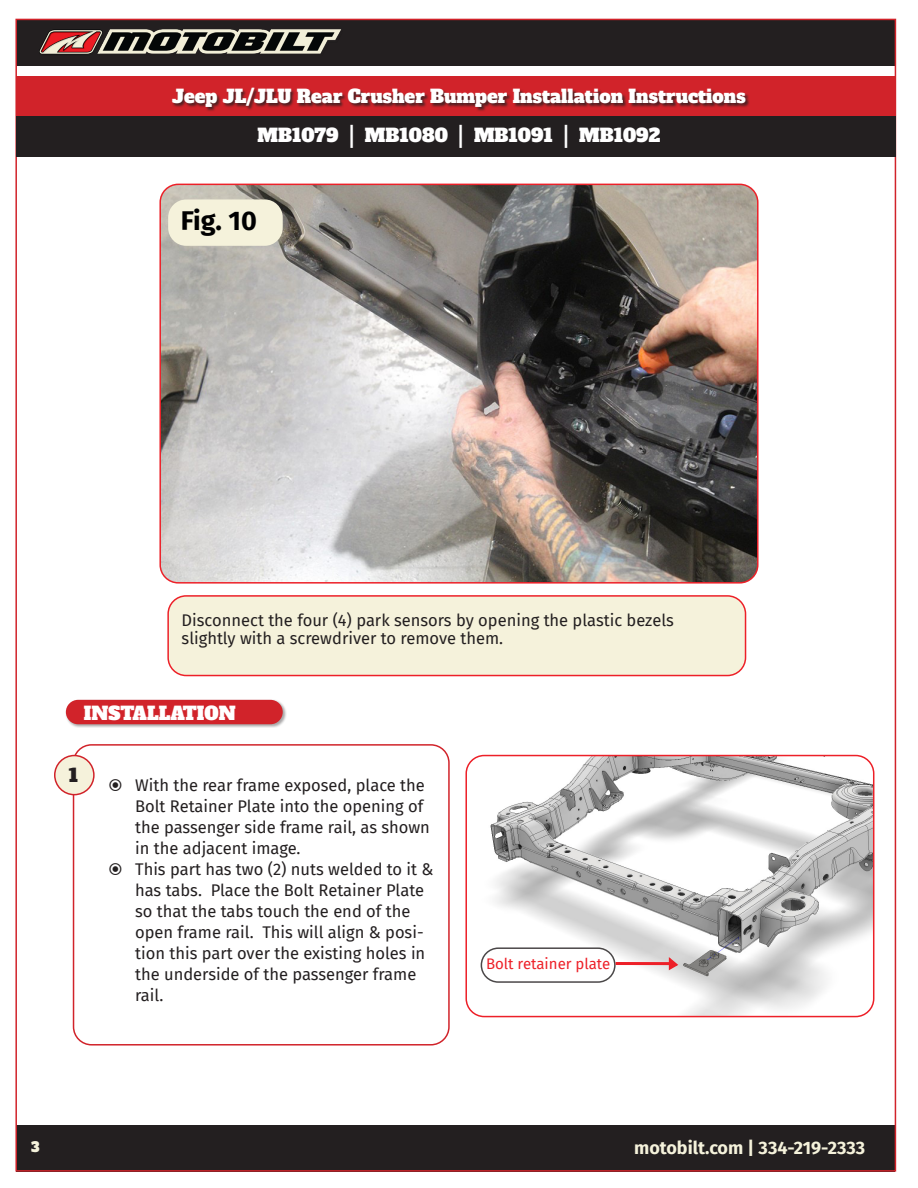
<style>
.page{position:relative;width:918px;height:1188px;background:#fff}
.page>*{position:absolute;margin:0;border:0;box-sizing:border-box;transform-origin:0 0}
.t1{font:700 27px "Fira Sans";color:#000}
.t2{font:18px "Alfa Slab One";color:#fff}
.t3{font:700 18px "Fira Sans";color:#f5f2db}
.t4{font:18px "Alfa Slab One";color:#231f20}
.t5{font:16.5px/21px "Fira Sans";color:#231f20}
.t6{font:15px "Fira Sans";color:#ed2028}
.t7{font:13.5px "Alfa Slab One";color:#f5f2db}
</style>
<div class="page">
<div style="left:16px;top:19px;width:880px;height:47px;background:#231f20"></div>
<div style="left:16px;top:1125px;width:879px;height:46px;background:#231f20"></div>
<img style="left:40px;top:29px;width:301px;height:25px">
<div style="left:16px;top:76px;width:880px;height:40px;background:#d1232a"></div>
<div style="left:172px;top:88px;width:578px;height:23px;background:#231f20;opacity:.75"></div>
<div style="left:16px;top:116px;width:880px;height:41px;background:#231f20"></div>
<div style="left:73px;top:744px;width:377px;height:302px;border:2px solid #d1232a;border-radius:18px"></div>
<img style="left:468px;top:756px;width:406px;height:261px">
<div style="left:465px;top:755px;width:409px;height:262px;border:2px solid #ed2028;border-radius:18px"></div>
<div style="left:481px;top:948px;width:134px;height:34px;background:#fff;border-radius:17px"></div>
<div style="left:481px;top:947px;width:135px;height:36px;border:2px solid #231f20;border-radius:17px"></div>
<img style="left:162px;top:184px;width:594px;height:397px">
<div style="left:159px;top:184px;width:600px;height:400px;border:2px solid #ed2028;border-radius:18px"></div>
<div style="left:168px;top:199px;width:115px;height:47px;background:#f5f2db;border-radius:18px"></div>
<div style="left:168px;top:596px;width:578px;height:80px;background:#f5f2db;border-radius:18px"></div>
<div style="left:167px;top:595px;width:579px;height:81px;border:2px solid #ed2028;border-radius:18px"></div>
<div style="left:65px;top:699px;width:222px;height:29px;background:#231f20;opacity:.4"></div>
<div style="left:66px;top:700px;width:217px;height:24px;background:#d1232a;border-radius:12px"></div>
<hr style="left:616px;top:962px;width:53px;height:3px;background:#ed2028">
<svg style="left:667px;top:957px;width:13px;height:15px"></svg>
<div style="left:55px;top:756px;width:39px;height:39px;background:#f5f2db;border-radius:50%"></div>
<div style="left:54px;top:755px;width:41px;height:40px;border:2px solid #d1232a;border-radius:50%"></div>
<p class="t2" style="left:172px;top:80px;width:575px">Jeep JL/JLU Rear Crusher Bumper Installation Instructions</p>
<p class="t2" style="left:258px;top:119px;width:404px">MB1079 | MB1080 | MB1091 | MB1092</p>
<p class="t1" style="left:181px;top:198px;width:78px">Fig. 10</p>
<p class="t5" style="left:182px;top:611px;width:494px;line-height:18px">Disconnect the four (4) park sensors by opening the plastic bezels slightly with a screwdriver to remove them.</p>
<p class="t2" style="left:84px;top:697px;width:153px">INSTALLATION</p>
<p class="t4" style="left:69px;top:759px;width:11px">1</p>
<p class="t5" style="left:135px;top:774px;width:296px">With the rear frame exposed, place the Bolt Retainer Plate into the opening of the passenger side frame rail, as shown in the adjacent image.</p>
<p class="t5" style="left:135px;top:858px;width:300px">This part has two (2) nuts welded to it &amp; has tabs. Place the Bolt Retainer Plate so that the tabs touch the end of the open frame rail. This will align &amp; posi&shy;tion this part over the existing holes in the underside of the passenger frame rail.</p>
<p class="t6" style="left:486px;top:952px;width:126px">Bolt retainer plate</p>
<p class="t7" style="left:31px;top:1135px;width:10px">3</p>
<p class="t3" style="left:634px;top:1132px;width:232px">motobilt.com | 334-219-2333</p>
</div>
